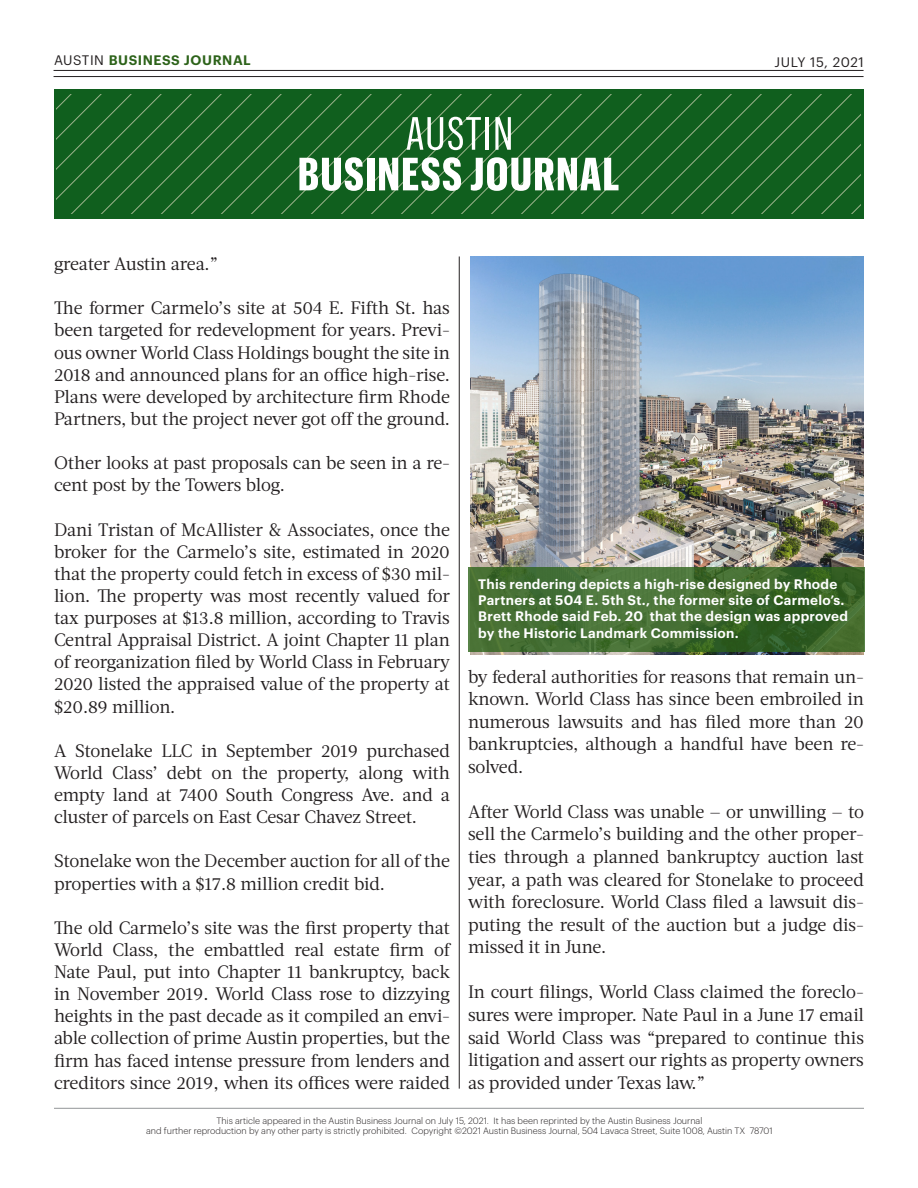
<style>
.page{position:relative;width:918px;height:1188px;background:#fff}
.page>*{position:absolute;margin:0;border:0;box-sizing:border-box;transform-origin:0 0}
.t1{font:18px/22.2px "Acta";letter-spacing:-.01em;color:#231f20;text-align:justify}
.t2{font:600 13.5px/16.2px "Graphik";letter-spacing:.02em;color:#fff}
.t3{font:600 13.5px "Graphik";letter-spacing:.04em;color:#2d631a}
.t4{font:13.5px "Graphik";letter-spacing:.045em;color:#231f20}
.t5{font:300 9px "Graphik";color:#231f20}
.s1{font-weight:400;color:#231f20}
</style>
<div class="page">
<div style="left:54px;top:89px;width:810px;height:130px;background:#105f1e"></div>
<svg style="left:57px;top:94px;width:393px;height:119px"></svg>
<svg style="left:450px;top:94px;width:410px;height:119px"></svg>
<hr style="left:54px;top:70px;width:810px;height:1px;background:#231f20">
<hr style="left:54px;top:76px;width:810px;height:1px;background:#231f20">
<svg style="left:407px;top:117px;width:74px;height:33px"></svg>
<hr style="left:486px;top:117px;width:3px;height:33px;background:#fff">
<svg style="left:495px;top:117px;width:16px;height:33px"></svg>
<svg style="left:299px;top:157px;width:64px;height:34px"></svg>
<div style="left:367px;top:158px;width:7px;height:32px;background:#fff"></div>
<svg style="left:379px;top:157px;width:82px;height:34px"></svg>
<svg style="left:471px;top:157px;width:148px;height:34px"></svg>
<hr style="left:54px;top:1108px;width:810px;height:1px;background:#939598">
<img style="left:470px;top:256px;width:394px;height:398px">
<svg style="left:468px;top:567px;width:396px;height:85px;background:#416b30"></svg>
<hr style="left:459px;top:256px;width:1px;height:833px;background:#231f20">
<p class="t3" style="left:54px;top:50px;width:198px"><span class="s1">AUSTIN</span> BUSINESS JOURNAL</p>
<p class="t4" style="left:775px;top:52px;width:91px">JULY 15, 2021</p>
<p class="t1" style="left:54px;top:253px;width:166px">greater Austin area.”</p>
<p class="t1" style="left:54px;top:297px;width:398px">The former Carmelo’s site at 504 E. Fifth St. has been targeted for redevelopment for years. Previ&shy;ous owner World Class Holdings bought the site in 2018 and announced plans for an office high-rise.<br>Plans were developed by architecture firm Rhode Partners, but the project never got off the ground.</p>
<p class="t1" style="left:54px;top:452px;width:398px">Other looks at past proposals can be seen in a re&shy;cent post by the Towers blog.</p>
<p class="t1" style="left:54px;top:518px;width:398px">Dani Tristan of McAllister &amp; Associates, once the broker for the Carmelo’s site, estimated in 2020 that the property could fetch in excess of $30 mil&shy;lion. The property was most recently valued for tax purposes at $13.8 million, according to Travis Central Appraisal District. A joint Chapter 11 plan of reorganization filed by World Class in February 2020 listed the appraised value of the property at $20.89 million.</p>
<p class="t1" style="left:54px;top:740px;width:398px">A Stonelake LLC in September 2019 purchased World Class’ debt on the property, along with empty land at 7400 South Congress Ave. and a cluster of parcels on East Cesar Chavez Street.</p>
<p class="t1" style="left:54px;top:850px;width:398px">Stonelake won the December auction for all of the properties with a $17.8 million credit bid.</p>
<p class="t1" style="left:54px;top:917px;width:398px">The old Carmelo’s site was the first property that World Class, the embattled real estate firm of Nate Paul, put into Chapter 11 bankruptcy, back in November 2019. World Class rose to dizzying heights in the past decade as it compiled an envi&shy;able collection of prime Austin properties, but the firm has faced intense pressure from lenders and creditors since 2019, when its offices were raided</p>
<p class="t2" style="left:478px;top:575px;width:371px">This rendering depicts a high-rise designed by Rhode Partners at 504 E. 5th St., the former site of Carmelo’s.<br>Brett Rhode said Feb. 20 that the design was approved by the Historic Landmark Commission.</p>
<p class="t1" style="left:468px;top:665px;width:398px">by federal authorities for reasons that remain un&shy;known. World Class has since been embroiled in numerous lawsuits and has filed more than 20 bankruptcies, although a handful have been re&shy;solved.</p>
<p class="t1" style="left:468px;top:801px;width:398px">After World Class was unable — or unwilling — to sell the Carmelo’s building and the other proper&shy;ties through a planned bankruptcy auction last year, a path was cleared for Stonelake to proceed with foreclosure. World Class filed a lawsuit dis&shy;puting the result of the auction but a judge dis&shy;missed it in June.</p>
<p class="t1" style="left:468px;top:981px;width:398px">In court filings, World Class claimed the foreclo&shy;sures were improper. Nate Paul in a June 17 email said World Class was “prepared to continue this litigation and assert our rights as property owners as provided under Texas law.”</p>
<p class="t5" style="left:217px;top:1114px;width:487px">This article appeared in the Austin Business Journal on July 15, 2021. It has been reprinted by the Austin Business Journal</p>
<p class="t5" style="left:146px;top:1124px;width:628px">and further reproduction by any other party is strictly prohibited. Copyright ©2021 Austin Business Journal, 504 Lavaca Street, Suite 1008, Austin TX 78701</p>
</div>
